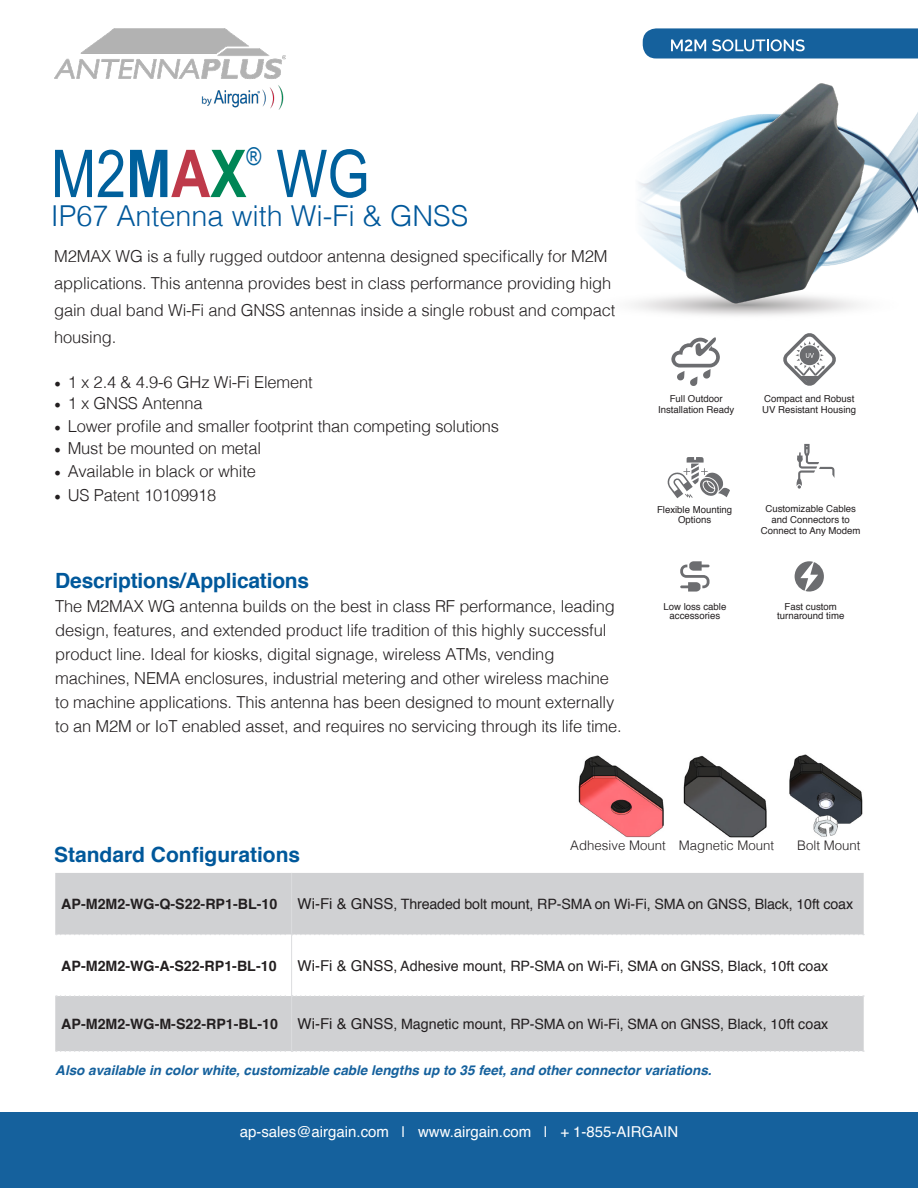
<style>
.page{position:relative;width:918px;height:1188px;background:#fff}
.page>*{position:absolute;margin:0;border:0;box-sizing:border-box;transform-origin:0 0}
.t1{font:66px "Arial Narrow";color:#00609c}
.t2{font:300 28.8px "Helvetica";color:#00589b}
.t3{font:24.45px "Arial Narrow";color:#00609c}
.t4{font:700 21px "Helvetica";letter-spacing:-.01em;color:#00589b}
.t5{font:300 16.5px/24px "Helvetica";letter-spacing:-.01em;color:#231f20}
.t6{font:15px "Helvetica";color:#fff}
.t7{font:14.25px "Helvetica";letter-spacing:-.01em;color:#231f20}
.t8{font:700 14.25px "Helvetica";color:#231f20}
.t9{font:italic 700 13.5px "Helvetica";color:#15619d}
.t10{font:300 13.2px "Helvetica";color:#231f20}
.t11{font:9.6px/9px "Helvetica";color:#231f20;text-align:center}
.s1{font-weight:700}
.s2{font-weight:700;color:#be3a4a}
.s3{font-weight:700;color:#008656}
.s4{font-family:"Minion Pro";font-weight:400;font-size:18px}
.s5{font-size:15px}
</style>
<div class="page">
<svg style="left:643px;top:28px;width:275px;height:31px;background:#2e71a7"></svg>
<div style="left:0;top:1112px;width:918px;height:76px;background:#15619d"></div>
<img style="left:54px;top:28px;width:231px;height:81px">
<img style="left:634px;top:112px;width:284px;height:200px">
<img style="left:683px;top:755px;width:84px;height:83px">
<img style="left:789px;top:754px;width:74px;height:83px">
<img style="left:578px;top:755px;width:86px;height:83px">
<svg style="left:55px;top:873px;width:809px;height:178px;fill:#d0d1d3"></svg>
<hr style="left:291px;top:873px;width:1px;height:61px;background:#dcdddf">
<hr style="left:291px;top:935px;width:1px;height:60px;background:#dcdddf">
<hr style="left:291px;top:997px;width:1px;height:53px;background:#dcdddf">
<svg style="left:56px;top:934px;width:808px;height:1px"></svg>
<svg style="left:56px;top:995px;width:808px;height:2px"></svg>
<svg style="left:56px;top:1050px;width:808px;height:2px"></svg>
<svg style="left:668px;top:457px;width:62px;height:41px"></svg>
<svg style="left:671px;top:337px;width:49px;height:49px"></svg>
<svg style="left:680px;top:561px;width:30px;height:31px"></svg>
<svg style="left:783px;top:333px;width:53px;height:53px"></svg>
<svg style="left:797px;top:444px;width:37px;height:45px"></svg>
<svg style="left:795px;top:561px;width:29px;height:31px"></svg>
<img style="left:665px;top:83px;width:210px;height:233px">
<p class="t1" style="left:51px;top:125px;width:197px">M2<span class="s1">M</span><span class="s2">A</span><span class="s3">X</span></p>
<p class="t3" style="left:246px;top:139px;width:16px">®</p>
<p class="t1" style="left:276px;top:125px;width:95px">WG</p>
<p class="t2" style="left:51px;top:191px;width:419px">IP67 Antenna with Wi-Fi &amp; GNSS</p>
<p class="t5" style="left:54px;top:242px;width:563px;line-height:27px">M2MAX WG is a fully rugged outdoor antenna designed specifically for M2M applications. This antenna provides best in class performance providing high gain dual band Wi-Fi and GNSS antennas inside a single robust and compact housing.</p>
<p class="t5" style="left:54px;top:369px;width:260px"><span class="s4">•</span> 1 x 2.4 &amp; 4.9-6 GHz Wi-Fi Element</p>
<p class="t5" style="left:54px;top:390px;width:150px"><span class="s4">•</span> 1 x GNSS Antenna</p>
<p class="t5" style="left:54px;top:413px;width:446px"><span class="s4">•</span> Lower profile and smaller footprint than competing solutions</p>
<p class="t5" style="left:54px;top:435px;width:208px"><span class="s4">•</span> Must be mounted on metal</p>
<p class="t5" style="left:54px;top:458px;width:203px"><span class="s4">•</span> Available in black or white</p>
<p class="t5" style="left:54px;top:482px;width:164px"><span class="s4">•</span> US Patent 10109918</p>
<p class="t4" style="left:55px;top:564px;width:256px">Descriptions/Applications</p>
<p class="t5" style="left:55px;top:593px;width:568px">The M2MAX WG antenna builds on the best in class RF performance, leading design, features, and extended product life tradition of this highly successful product line. Ideal for kiosks, digital signage, wireless ATMs, vending machines, NEMA enclosures, industrial metering and other wireless machine to machine applications. This antenna has been designed to mount externally to an M2M or IoT enabled asset, and requires no servicing through its life time.</p>
<p class="t11" style="left:670px;top:395px;width:54px">Full Outdoor</p>
<p class="t11" style="left:658px;top:406px;width:78px">Installation Ready</p>
<p class="t11" style="left:764px;top:394px;width:92px">Compact and Robust</p>
<p class="t11" style="left:762px;top:405px;width:95px">UV Resistant Housing</p>
<p class="t11" style="left:657px;top:505px;width:77px">Flexible Mounting</p>
<p class="t11" style="left:678px;top:516px;width:35px">Options</p>
<p class="t11" style="left:663px;top:603px;width:64px">Low loss cable accessories</p>
<p class="t11" style="left:765px;top:505px;width:92px">Customizable Cables</p>
<p class="t11" style="left:772px;top:516px;width:80px">and Connectors to</p>
<p class="t11" style="left:761px;top:526px;width:101px">Connect to Any Modem</p>
<p class="t11" style="left:777px;top:603px;width:69px">Fast custom turnaround time</p>
<p class="t10" style="left:570px;top:834px;width:97px">Adhesive Mount</p>
<p class="t10" style="left:679px;top:834px;width:97px">Magnetic Mount</p>
<p class="t10" style="left:797px;top:834px;width:65px">Bolt Mount</p>
<p class="t4" style="left:54px;top:838px;width:248px">Standard Configurations</p>
<p class="t8" style="left:61px;top:893px;width:218px">AP-M2M2-WG-Q-S22-RP1-BL-10</p>
<p class="t7" style="left:298px;top:893px;width:557px"><span class="s5">Wi-Fi &amp; GNSS</span>, Threaded bolt mount, RP-SMA on Wi-Fi, SMA on GNSS, Black, 10ft coax</p>
<p class="t8" style="left:61px;top:954px;width:217px">AP-M2M2-WG-A-S22-RP1-BL-10</p>
<p class="t7" style="left:298px;top:955px;width:532px"><span class="s5">Wi-Fi &amp; GNSS</span>, Adhesive mount, RP-SMA on Wi-Fi, SMA on GNSS, Black, 10ft coax</p>
<p class="t8" style="left:61px;top:1012px;width:218px">AP-M2M2-WG-M-S22-RP1-BL-10</p>
<p class="t7" style="left:298px;top:1013px;width:532px"><span class="s5">Wi-Fi &amp; GNSS</span>, Magnetic mount, RP-SMA on Wi-Fi, SMA on GNSS, Black, 10ft coax</p>
<p class="t9" style="left:55px;top:1059px;width:658px">Also available in color white, customizable cable lengths up to 35 feet, and other connector variations.</p>
<p class="t6" style="left:240px;top:1120px;width:440px">ap-sales@airgain.com | www.airgain.com | + 1-855-AIRGAIN</p>
</div>
